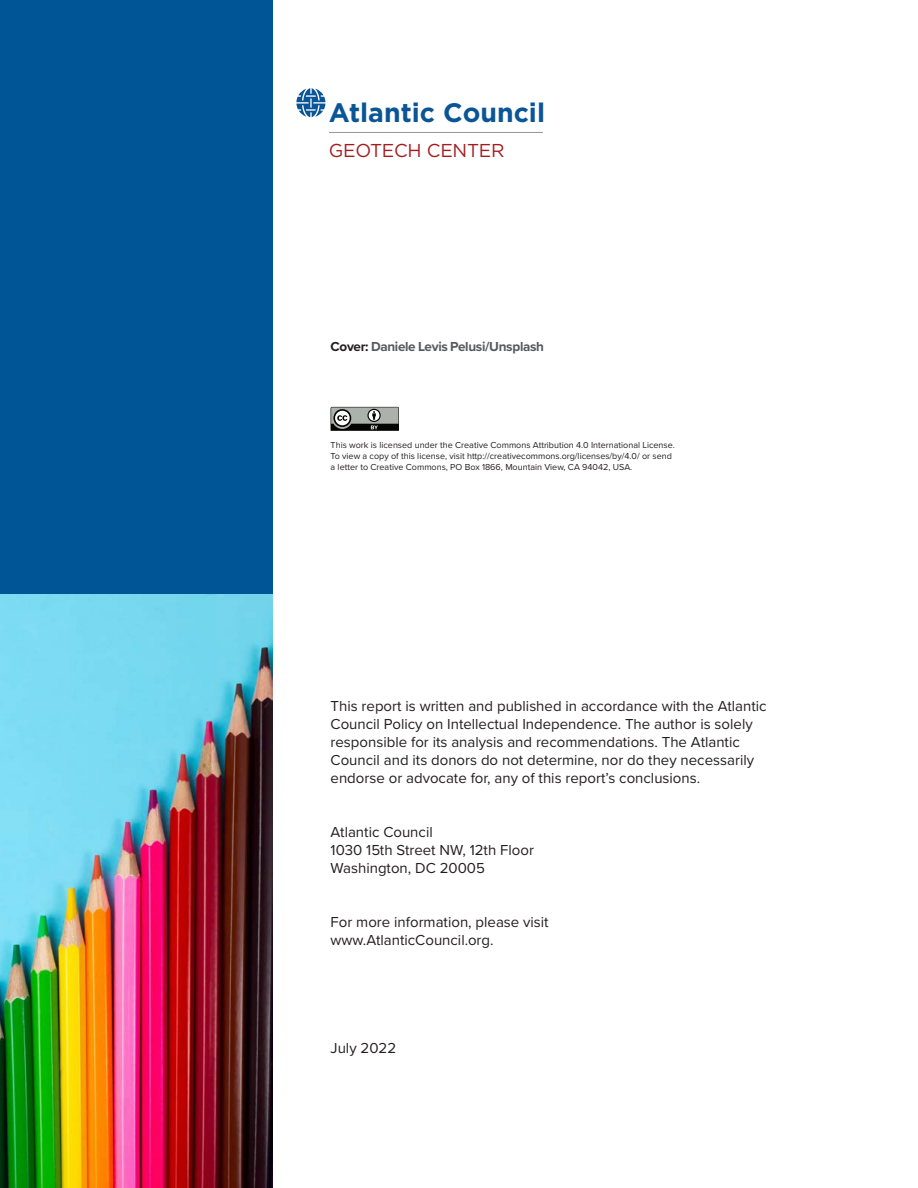
<style>
.page{position:relative;width:918px;height:1188px;background:#fff}
.page>*{position:absolute;margin:0;border:0;box-sizing:border-box;transform-origin:0 0}
.t1{font:700 26.7px "Gotham";color:#095596}
.t2{font:18.6px "Gotham";letter-spacing:-.015em;color:#a21d20}
.t3{font:15px/18px "Proxima Nova";color:#231f20}
.t4{font:700 13.5px "Proxima Nova";letter-spacing:-.025em;color:#57585a}
.t5{font:9px/10.8px "Proxima Nova";color:#231f20}
.s1{color:#231f20}
</style>
<div class="page">
<hr style="left:329px;top:132px;width:214px;height:1px;background:#949496">
<svg style="left:296px;top:88px;width:29px;height:29px"></svg>
<svg style="left:331px;top:407px;width:68px;height:24px;background:#767a76"></svg>
<div style="left:0;top:0;width:272px;height:594px;background:#005596"></div>
<img style="left:0;top:594px;width:272px;height:594px">
<h1 class="t1" style="left:329px;top:95px;width:218px">Atlantic Council</h1>
<p class="t2" style="left:329px;top:139px;width:177px">GEOTECH CENTER</p>
<p class="t4" style="left:331px;top:336px;width:215px"><span class="s1">Cover:</span> Daniele Levis Pelusi/Unsplash</p>
<p class="t5" style="left:331px;top:439px;width:346px">This work is licensed under the Creative Commons Attribution 4.0 International License.<br>To view a copy of this license, visit http://creativecommons.org/licenses/by/4.0/ or send a letter to Creative Commons, PO Box 1866, Mountain View, CA 94042, USA.</p>
<p class="t3" style="left:331px;top:696px;width:438px">This report is written and published in accordance with the Atlantic Council Policy on Intellectual Independence. The author is solely responsible for its analysis and recommendations. The Atlantic Council and its donors do not determine, nor do they necessarily endorse or advocate for, any of this report’s conclusions.</p>
<p class="t3" style="left:331px;top:822px;width:205px">Atlantic Council<br>1030 15th Street NW, 12th Floor<br>Washington, DC 20005</p>
<p class="t3" style="left:331px;top:912px;width:220px">For more information, please visit www.AtlanticCouncil.org.</p>
<p class="t3" style="left:331px;top:1038px;width:67px">July 2022</p>
</div>
